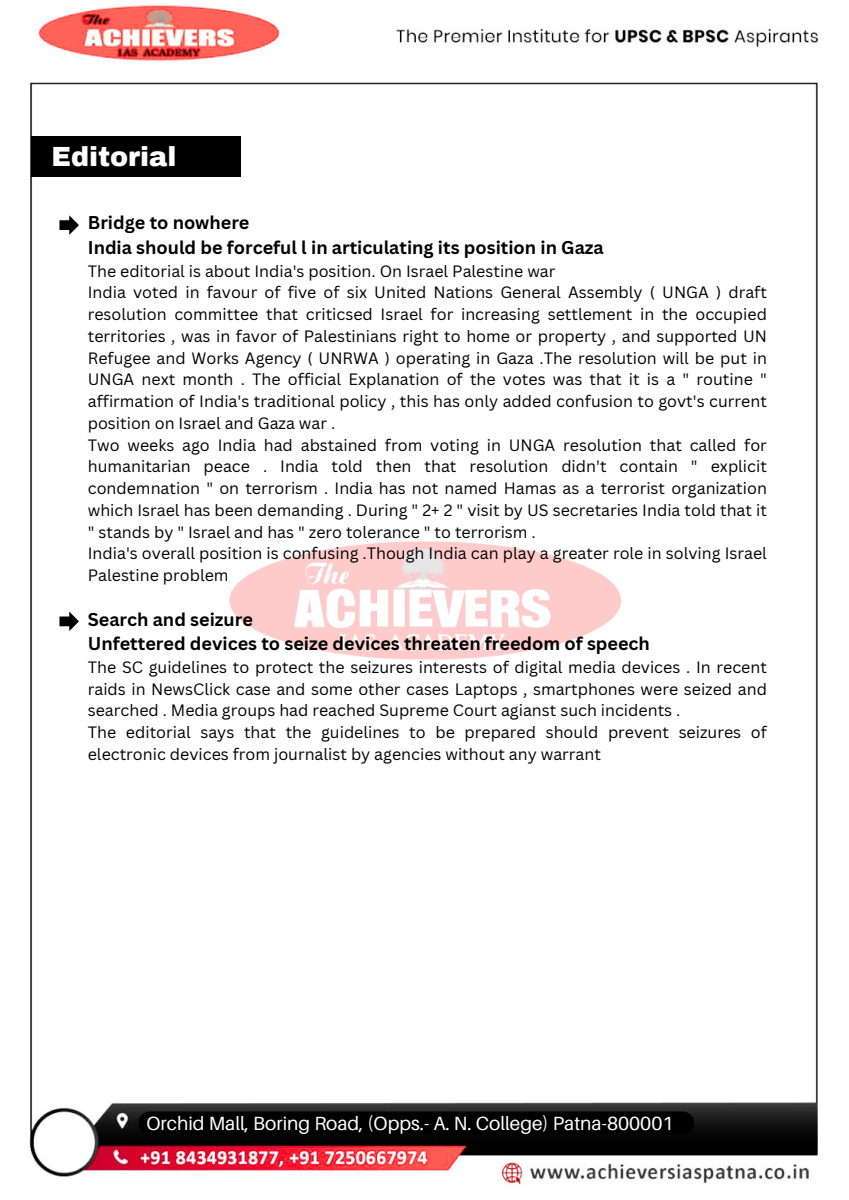
<style>
.page{position:relative;width:849px;height:1200px;background:#fff}
.page>*{position:absolute;margin:0;border:0;box-sizing:border-box;transform-origin:0 0}
.t1{font:900 27.1px "Archivo";color:#fff}
.t2{font:19.1px "Aileron";color:#fff}
.t3{font:700 18px "Canva Sans";color:#000}
.t4{font:16px/21.8px "Canva Sans";color:#000;text-align:justify}
</style>
<div class="page">
<img style="left:29px;top:5px;width:789px;height:1179px">
<img style="left:210px;top:511px;width:433px;height:184px">
<div style="left:138px;top:1112px;width:556px;height:23px;background:#000;border-radius:12px"></div>
<svg style="left:59px;top:215px;width:20px;height:20px"></svg>
<div style="left:32px;top:137px;width:209px;height:40px;background:#000"></div>
<svg style="left:59px;top:612px;width:20px;height:19px"></svg>
<p class="t1" style="left:51px;top:142px;width:126px">Editorial</p>
<p class="t3" style="left:88px;top:210px;width:163px">Bridge to nowhere</p>
<p class="t3" style="left:88px;top:235px;width:517px">India should be forceful l in articulating its position in Gaza</p>
<p class="t4" style="left:88px;top:259px;width:469px">The editorial is about India's position. On Israel Palestine war</p>
<p class="t4" style="left:88px;top:281px;width:680px">India voted in favour of five of six United Nations General Assembly ( UNGA ) draft resolution committee that criticsed Israel for increasing settlement in the occupied territories , was in favor of Palestinians right to home or property , and supported UN Refugee and Works Agency ( UNRWA ) operating in Gaza .The resolution will be put in UNGA next month . The official Explanation of the votes was that it is a " routine " affirmation of India's traditional policy , this has only added confusion to govt's current position on Israel and Gaza war .</p>
<p class="t4" style="left:88px;top:433px;width:680px">Two weeks ago India had abstained from voting in UNGA resolution that called for humanitarian peace . India told then that resolution didn't contain " explicit condemnation " on terrorism . India has not named Hamas as a terrorist organization which Israel has been demanding . During " 2+ 2 " visit by US secretaries India told that it " stands by " Israel and has " zero tolerance " to terrorism .</p>
<p class="t4" style="left:88px;top:542px;width:680px">India's overall position is confusing .Though India can play a greater role in solving Israel<br>Palestine problem</p>
<p class="t3" style="left:88px;top:606px;width:166px">Search and seizure</p>
<p class="t3" style="left:88px;top:631px;width:563px">Unfettered devices to seize devices threaten freedom of speech</p>
<p class="t4" style="left:88px;top:656px;width:680px">The SC guidelines to protect the seizures interests of digital media devices . In recent raids in NewsClick case and some other cases Laptops , smartphones were seized and searched . Media groups had reached Supreme Court agianst such incidents .</p>
<p class="t4" style="left:88px;top:721px;width:680px">The editorial says that the guidelines to be prepared should prevent seizures of electronic devices from journalist by agencies without any warrant</p>
<p class="t2" style="left:146px;top:1111px;width:528px">Orchid Mall, Boring Road, (Opps.- A. N. College) Patna-800001</p>
</div>
